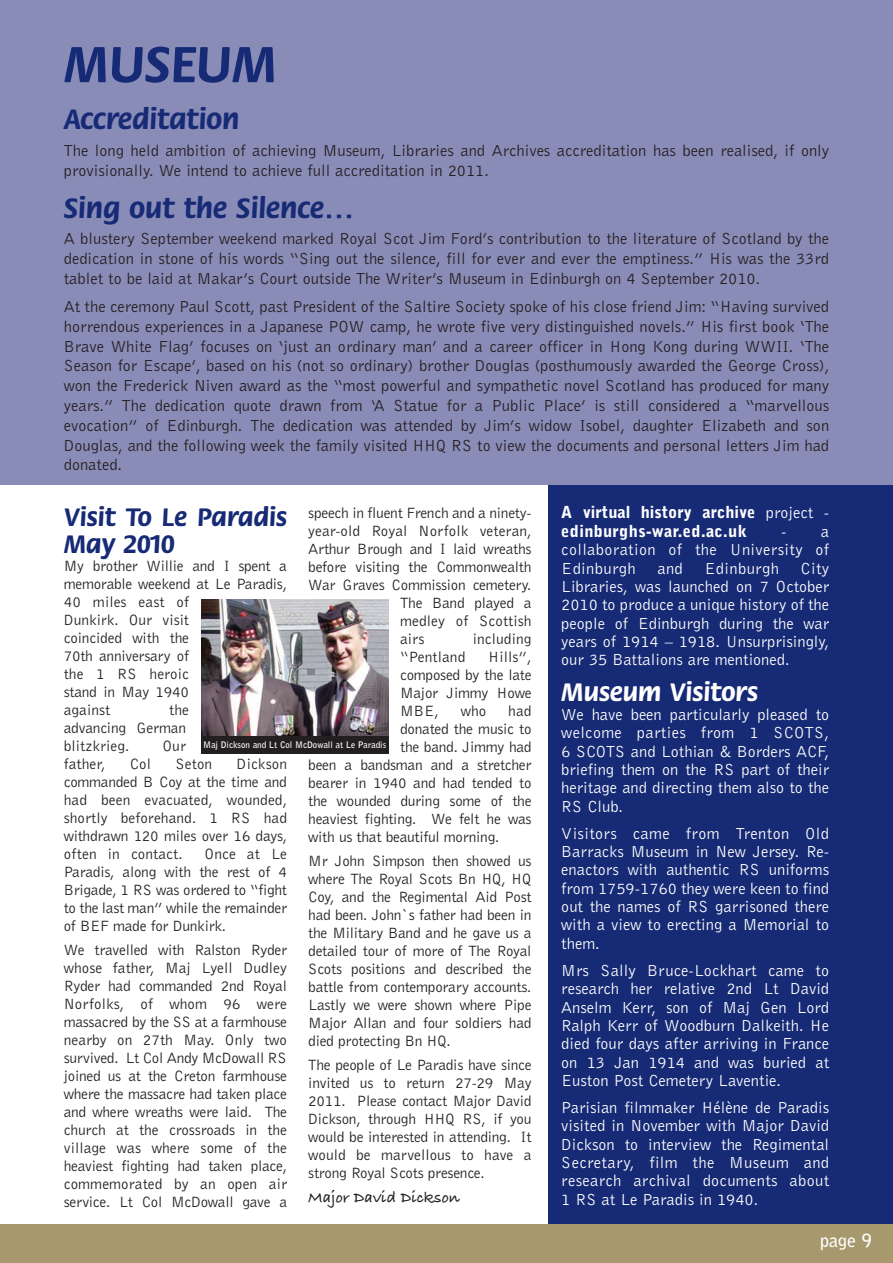
<style>
.page{position:relative;width:893px;height:1263px;background:#fff}
.page>*{position:absolute;margin:0;border:0;box-sizing:border-box;transform-origin:0 0}
.t1{font:700 54px "Flora";color:#162a75}
.t2{font:700 30px "Flora";color:#162a75}
.t3{font:700 27px/27px "Flora";color:#162a75}
.t4{font:700 27px "Flora";color:#fff}
.t5{font:700 18px "Bell Gothic";color:#fff}
.t6{font:16.5px/19.8px "Bell Gothic BT";color:#231f20;text-align:justify}
.t7{font:16.5px/18.5px "Bell Gothic BT";color:#fff;text-align:justify}
.t8{font:900 16.5px/18.5px "Bell Gothic";color:#fff}
.t9{font:16.5px "Bradley Hand ITCTT Bold";color:#231f20}
.t10{font:16.5px "Bell Gothic BT";letter-spacing:.02em;color:#fff}
.t11{font:15.3px/18px "Bell Gothic BT";letter-spacing:-.015em;color:#231f20;text-align:justify}
.t12{font:15.3px "Bell Gothic BT";letter-spacing:.005em;color:#231f20}
.t13{font:700 9px "Bell Gothic BT";color:#fff}
.s1{font-family:"Bell Gothic BT";font-weight:400}
</style>
<div class="page">
<div style="left:0;top:0;width:893px;height:485px;background:#8a8cb8"></div>
<div style="left:549px;top:485px;width:344px;height:740px;background:#162a75"></div>
<div style="left:0;top:1225px;width:893px;height:38px;background:#a7986d"></div>
<img style="left:201px;top:599px;width:187px;height:137px">
<div style="left:201px;top:736px;width:187px;height:17px;background:#231f20"></div>
<h1 class="t1" style="left:64px;top:43px;width:214px">MUSEUM</h1>
<h2 class="t2" style="left:64px;top:107px;width:177px">Accreditation</h2>
<p class="t6" style="left:64px;top:142px;width:767px">The long held ambition of achieving Museum, Libraries and Archives accreditation has been realised, if only provisionally. We intend to achieve full accreditation in 2011.</p>
<h2 class="t2" style="left:64px;top:196px;width:292px">Sing out the Silence…</h2>
<p class="t6" style="left:64px;top:230px;width:767px">A blustery September weekend marked Royal Scot Jim Ford’s contribution to the literature of Scotland by the dedication in stone of his words “Sing out the silence, fill for ever and ever the emptiness.” His was the 33rd tablet to be laid at Makar’s Court outside The Writer’s Museum in Edinburgh on 4 September 2010.</p>
<p class="t6" style="left:64px;top:298px;width:767px">At the ceremony Paul Scott, past President of the Saltire Society spoke of his close friend Jim: “Having survived horrendous experiences in a Japanese POW camp, he wrote five very distinguished novels.” His first book ‘The Brave White Flag’ focuses on ‘just an ordinary man’ and a career officer in Hong Kong during WWII. ‘The Season for Escape’, based on his (not so ordinary) brother Douglas (posthumously awarded the George Cross), won the Frederick Niven award as the “most powerful and sympathetic novel Scotland has produced for many years.” The dedication quote drawn from ‘A Statue for a Public Place’ is still considered a “marvellous evocation” of Edinburgh. The dedication was attended by Jim’s widow Isobel, daughter Elizabeth and son Douglas, and the following week the family visited HHQ RS to view the documents and personal letters Jim had donated.</p>
<h3 class="t3" style="left:64px;top:505px;width:225px">Visit To Le Paradis<br>May 2010</h3>
<p class="t11" style="left:64px;top:558px;width:225px;text-align:left">My brother Willie and I spent a memorable weekend at Le Paradis,<br>40 miles east of<br>Dunkirk. Our visit<br>coincided with the<br>70th anniversary of<br>the 1 RS heroic<br>stand in May 1940<br>against</p>
<p class="t8" style="left:561px;top:505px;width:269px">A virtual history archive <span class="s1">project - </span>edinburghs-war.ed.ac.uk</p>
<p class="t11" style="left:308px;top:505px;width:225px">speech in fluent French and a ninety-</p>
<p class="t12" style="left:308px;top:525px;width:225px">year-old Royal Norfolk veteran,</p>
<p class="t11" style="left:308px;top:541px;width:225px">Arthur Brough and I laid wreaths</p>
<p class="t11" style="left:308px;top:559px;width:225px">before visiting the Commonwealth</p>
<p class="t11" style="left:308px;top:577px;width:225px">War Graves Commission cemetery.</p>
<p class="t11" style="left:400px;top:595px;width:133px">The Band played a</p>
<p class="t12" style="left:400px;top:615px;width:133px">medley of Scottish</p>
<p class="t11" style="left:400px;top:631px;width:26px">airs</p>
<p class="t12" style="left:473px;top:633px;width:60px">including</p>
<p class="t12" style="left:400px;top:651px;width:67px">“Pentland</p>
<p class="t7" style="left:561px;top:524px;width:269px;text-indent:220px">- a collaboration of the University of Edinburgh</p>
<p class="t7" style="left:657px;top:560px;width:27px">and</p>
<p class="t10" style="left:704px;top:562px;width:76px">Edinburgh</p>
<p class="t7" style="left:561px;top:560px;width:269px;text-indent:239px">City Libraries, was launched on 7 October 2010 to produce a unique history of the people of Edinburgh during the war years of 1914 – 1918. Unsurprisingly, our 35 Battalions are mentioned.</p>
<h3 class="t4" style="left:561px;top:681px;width:198px">Museum Visitors</h3>
<p class="t7" style="left:561px;top:707px;width:269px">We have been particularly pleased to welcome parties from 1 SCOTS, 6 SCOTS and Lothian &amp; Borders ACF, briefing them on the RS part of their heritage and directing them also to the RS Club.</p>
<p class="t7" style="left:561px;top:825px;width:269px">Visitors came from Trenton Old Barracks Museum in New Jersey. Re&shy;enactors with authentic RS uniforms from 1759-1760 they were keen to find out the names of RS garrisoned there with a view to erecting a Memorial to them.</p>
<p class="t7" style="left:561px;top:963px;width:269px">Mrs Sally Bruce-Lockhart came to research her relative 2nd Lt David Anselm Kerr, son of Maj Gen Lord Ralph Kerr of Woodburn Dalkeith. He died four days after arriving in France on 13 Jan 1914 and was buried at Euston Post Cemetery Laventie.</p>
<p class="t7" style="left:561px;top:1100px;width:269px">Parisian filmmaker Hélène de Paradis visited in November with Major David Dickson to interview the Regimental Secretary, film the Museum and research archival documents about 1 RS at Le Paradis in 1940.</p>
<p class="t5" style="left:820px;top:1233px;width:53px">page 9</p>
<p class="t11" style="left:400px;top:649px;width:133px;text-indent:88px">Hills”, composed by the late Major Jimmy Howe MBE,</p>
<p class="t11" style="left:64px;top:702px;width:127px;text-align:left;text-indent:105px">the advancing German blitzkrieg.</p>
<p class="t11" style="left:461px;top:703px;width:27px">who</p>
<p class="t11" style="left:508px;top:703px;width:25px">had</p>
<p class="t11" style="left:400px;top:721px;width:133px">donated the music to</p>
<p class="t11" style="left:400px;top:739px;width:133px">the band. Jimmy had</p>
<p class="t11" style="left:308px;top:757px;width:225px">been a bandsman and a stretcher</p>
<p class="t11" style="left:308px;top:775px;width:225px">bearer in 1940 and had tended to</p>
<p class="t11" style="left:308px;top:793px;width:225px">the wounded during some of the</p>
<p class="t11" style="left:308px;top:811px;width:225px">heaviest fighting. We felt he was</p>
<p class="t11" style="left:308px;top:829px;width:193px">with us that beautiful morning.</p>
<p class="t11" style="left:308px;top:853px;width:225px">Mr John Simpson then showed us where The Royal Scots Bn HQ, HQ Coy, and the Regimental Aid Post had been. John`s father had been in the Military Band and he gave us a detailed tour of more of The Royal Scots positions and described the battle from contemporary accounts.<br>Lastly we were shown where Pipe Major Allan and four soldiers had died protecting Bn HQ.</p>
<p class="t11" style="left:308px;top:1058px;width:225px">The people of Le Paradis have since invited us to return 27-29 May 2011. Please contact Major David Dickson, through HHQ RS, if you would be interested in attending. It would be marvellous to have a strong Royal Scots presence.</p>
<p class="t9" style="left:308px;top:1191px;width:153px">Major David Dickson</p>
<p class="t11" style="left:163px;top:738px;width:25px">Our</p>
<p class="t13" style="left:203px;top:740px;width:185px">Maj Dickson and Lt Col McDowall at Le Paradis</p>
<p class="t11" style="left:64px;top:756px;width:225px;text-indent:173px">Dickson commanded B Coy at the time and had been evacuated, wounded, shortly beforehand. 1 RS had withdrawn 120 miles over 16 days, often in contact.</p>
<p class="t11" style="left:64px;top:756px;width:43px">father,</p>
<p class="t11" style="left:130px;top:756px;width:23px">Col</p>
<p class="t11" style="left:175px;top:756px;width:38px">Seton</p>
<p class="t11" style="left:64px;top:846px;width:225px;text-indent:141px">Once at Le Paradis, along with the rest of 4<br>Brigade, 1 RS was ordered to “fight to the last man” while the remainder of BEF made for Dunkirk.</p>
<p class="t11" style="left:64px;top:943px;width:225px">We travelled with Ralston Ryder whose father, Maj Lyell Dudley Ryder had commanded 2nd Royal Norfolks, of whom 96 were massacred by the SS at a farmhouse nearby on 27th May. Only two survived. Lt Col Andy McDowall RS joined us at the Creton farmhouse where the massacre had taken place and where wreaths were laid. The church at the crossroads in the village was where some of the heaviest fighting had taken place, commemorated by an open air service. Lt Col McDowall gave a</p>
</div>
